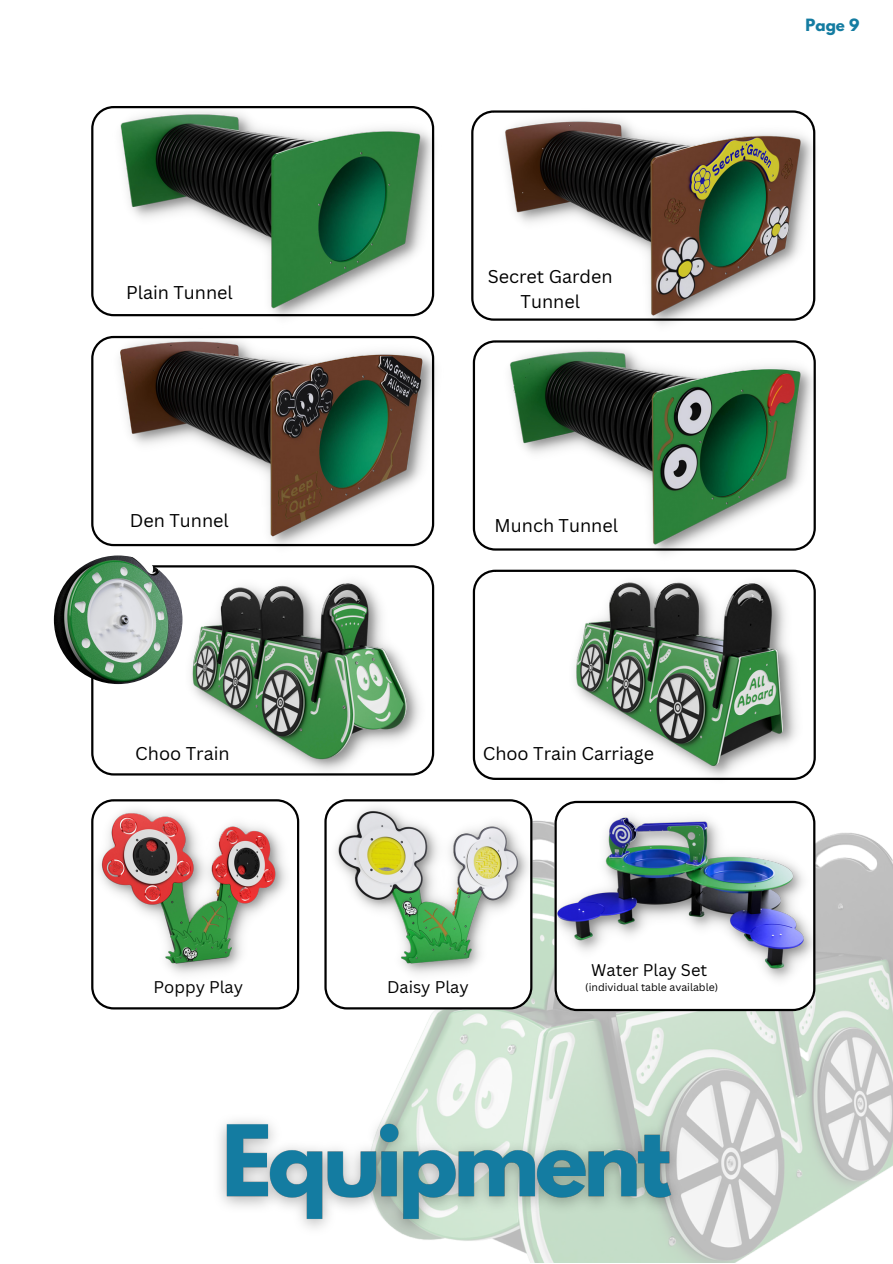
<style>
.page{position:relative;width:893px;height:1264px;background:#fff}
.page>*{position:absolute;margin:0;border:0;box-sizing:border-box;transform-origin:0 0}
.t1{font:18px/24.8px "Canva Sans";color:#000;text-align:center}
.t2{font:16.5px "Canva Sans";color:#000}
.t3{font:700 15px "League Spartan";color:#147ca1}
.t4{font:10.5px "Canva Sans";color:#000}
</style>
<div class="page">
<svg style="left:91px;top:106px;width:22px;height:210px"></svg>
<svg style="left:471px;top:110px;width:25px;height:211px"></svg>
<img style="left:113px;top:106px;width:322px;height:212px">
<img style="left:496px;top:110px;width:320px;height:215px">
<svg style="left:91px;top:336px;width:21px;height:210px"></svg>
<img style="left:112px;top:335px;width:324px;height:212px">
<svg style="left:473px;top:340px;width:28px;height:210px"></svg>
<img style="left:501px;top:340px;width:315px;height:214px">
<svg style="left:91px;top:565px;width:343px;height:210px"></svg>
<svg style="left:473px;top:569px;width:342px;height:201px"></svg>
<img style="left:183px;top:572px;width:244px;height:204px">
<img style="left:568px;top:572px;width:236px;height:198px">
<img style="left:268px;top:770px;width:624px;height:492px">
<svg style="left:91px;top:799px;width:208px;height:210px"></svg>
<svg style="left:554px;top:800px;width:261px;height:211px"></svg>
<img style="left:92px;top:799px;width:202px;height:184px">
<svg style="left:324px;top:799px;width:208px;height:210px"></svg>
<img style="left:327px;top:797px;width:209px;height:186px">
<img style="left:548px;top:806px;width:274px;height:183px">
<img style="left:54px;top:555px;width:128px;height:129px;border-radius:50%">
<img style="left:219px;top:1099px;width:474px;height:153px">
<p class="t3" style="left:805px;top:18px;width:55px">Page 9</p>
<p class="t1" style="left:126px;top:280px;width:108px">Plain Tunnel</p>
<p class="t1" style="left:488px;top:264px;width:126px">Secret Garden<br>Tunnel</p>
<p class="t1" style="left:130px;top:508px;width:100px">Den Tunnel</p>
<p class="t1" style="left:494px;top:512px;width:125px">Munch Tunnel</p>
<p class="t1" style="left:135px;top:740px;width:96px">Choo Train</p>
<p class="t1" style="left:482px;top:740px;width:173px">Choo Train Carriage</p>
<p class="t2" style="left:591px;top:958px;width:118px">Water Play Set</p>
<p class="t2" style="left:153px;top:975px;width:91px">Poppy Play</p>
<p class="t2" style="left:387px;top:975px;width:83px">Daisy Play</p>
<p class="t4" style="left:585px;top:979px;width:134px">(individual table available)</p>
</div>
